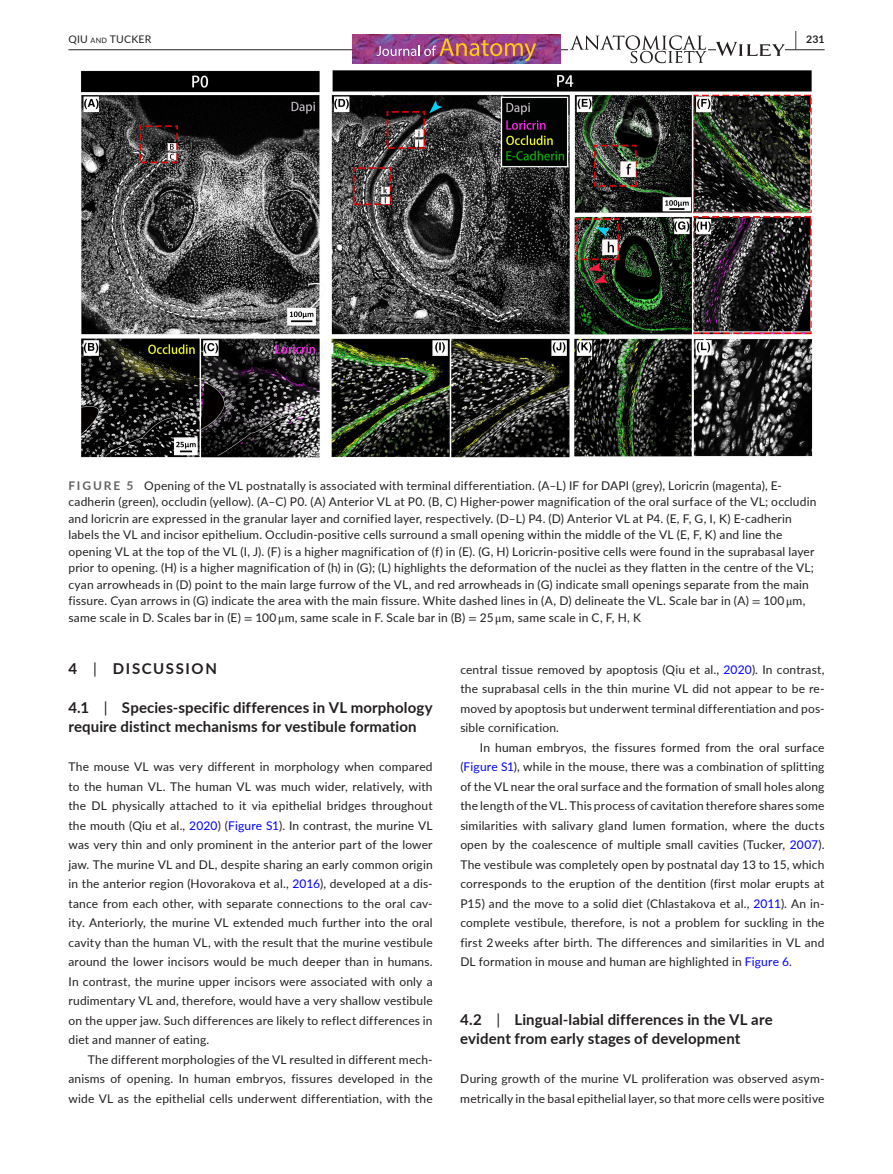
<style>
.page{position:relative;width:893px;height:1174px;background:#fff}
.page>*{position:absolute;margin:0;border:0;box-sizing:border-box;transform-origin:0 0}
.t1{font:700 15px/19.5px "Lato";letter-spacing:.01em;color:#231f20}
.t2{font:700 15px "Lato";letter-spacing:.11em;color:#231f20}
.t3{font:12px/19.5px "Lato";letter-spacing:.015em;color:#231f20;text-align:justify}
.t4{font:10.5px "Lato";letter-spacing:.02em;color:#231f20}
.t5{font:700 10.5px "Lato";color:#231f20}
.s1{font-size:7.35px}
.s2{font-size:19.5px}
.s3{font-weight:700;color:#636366}
.s4{font-family:"STIX"}
.s5{font-weight:400}
.s6{color:#00f}
</style>
<div class="page">
<hr style="left:68px;top:49px;width:756px;height:1px;background:#231f20">
<img style="left:352px;top:34px;width:209px;height:30px">
<img style="left:376px;top:39px;width:160px;height:22px">
<img style="left:568px;top:35px;width:140px;height:29px">
<svg style="left:716px;top:42px;width:69px;height:14px"></svg>
<img style="left:81px;top:70px;width:732px;height:387px">
<p class="t4" style="left:68px;top:31px;width:84px">QIU <span class="s1">and</span> TUCKER</p>
<p class="t5" style="left:795px;top:31px;width:31px"><span class="s2">|</span> 231</p>
<p class="t3" style="left:68px;top:476px;width:749px;line-height:16.5px;text-align:left"><span class="s3">FIGURE 5</span> Opening of the VL postnatally is associated with terminal differentiation. (A–L) IF for DAPI (grey), Loricrin (magenta), E&shy;cadherin (green), occludin (yellow). (A–C) P0. (A) Anterior VL at P0. (B, C) Higher-power magnification of the oral surface of the VL; occludin and loricrin are expressed in the granular layer and cornified layer, respectively. (D–L) P4. (D) Anterior VL at P4. (E, F, G, I, K) E-cadherin labels the VL and incisor epithelium. Occludin-positive cells surround a small opening within the middle of the VL (E, F, K) and line the opening VL at the top of the VL (I, J). (F) is a higher magnification of (f) in (E). (G, H) Loricrin-positive cells were found in the suprabasal layer prior to opening. (H) is a higher magnification of (h) in (G); (L) highlights the deformation of the nuclei as they flatten in the centre of the VL; cyan arrowheads in (D) point to the main large furrow of the VL, and red arrowheads in (G) indicate small openings separate from the main fissure. Cyan arrows in (G) indicate the area with the main fissure. White dashed lines in (A, D) delineate the VL. Scale bar in (A) <span class="s4">=</span> 100 <span class="s4">μ</span>m, same scale in D. Scales bar in (E) <span class="s4">=</span> 100 <span class="s4">μ</span>m, same scale in F. Scale bar in (B) <span class="s4">=</span> 25 <span class="s4">μ</span>m, same scale in C, F, H, K</p>
<p class="t2" style="left:68px;top:657px;width:150px">4 <span class="s5">|</span> DISCUSSION</p>
<p class="t1" style="left:68px;top:697px;width:366px">4.1 <span class="s5">|</span> Species-specific differences in VL morphology require distinct mechanisms for vestibule formation</p>
<p class="t3" style="left:68px;top:756px;width:366px">The mouse VL was very different in morphology when compared to the human VL. The human VL was much wider, relatively, with the DL physically attached to it via epithelial bridges throughout the mouth (Qiu et al., <span class="s6">2020</span>) (<span class="s6">Figure S1</span>). In contrast, the murine VL was very thin and only prominent in the anterior part of the lower jaw. The murine VL and DL, despite sharing an early common origin in the anterior region (Hovorakova et al., <span class="s6">2016</span>), developed at a dis&shy;tance from each other, with separate connections to the oral cav&shy;ity. Anteriorly, the murine VL extended much further into the oral cavity than the human VL, with the result that the murine vestibule around the lower incisors would be much deeper than in humans.<br>In contrast, the murine upper incisors were associated with only a rudimentary VL and, therefore, would have a very shallow vestibule on the upper jaw. Such differences are likely to reflect differences in diet and manner of eating.</p>
<p class="t3" style="left:68px;top:1049px;width:366px;text-indent:20px">The different morphologies of the VL resulted in different mech&shy;anisms of opening. In human embryos, fissures developed in the wide VL as the epithelial cells underwent differentiation, with the</p>
<p class="t3" style="left:460px;top:659px;width:366px">central tissue removed by apoptosis (Qiu et al., <span class="s6">2020</span>). In contrast, the suprabasal cells in the thin murine VL did not appear to be re&shy;moved by apoptosis but underwent terminal differentiation and pos&shy;sible cornification.</p>
<p class="t3" style="left:460px;top:737px;width:366px;text-indent:20px">In human embryos, the fissures formed from the oral surface (<span class="s6">Figure S1</span>), while in the mouse, there was a combination of splitting of the VL near the oral surface and the formation of small holes along the length of the VL. This process of cavitation therefore shares some similarities with salivary gland lumen formation, where the ducts open by the coalescence of multiple small cavities (Tucker, <span class="s6">2007</span>).<br>The vestibule was completely open by postnatal day 13 to 15, which corresponds to the eruption of the dentition (first molar erupts at P15) and the move to a solid diet (Chlastakova et al., <span class="s6">2011</span>). An in&shy;complete vestibule, therefore, is not a problem for suckling in the first 2 weeks after birth. The differences and similarities in VL and DL formation in mouse and human are highlighted in <span class="s6">Figure 6</span>.</p>
<p class="t1" style="left:460px;top:1009px;width:314px">4.2 <span class="s5">|</span> Lingual-labial differences in the VL are evident from early stages of development</p>
<p class="t3" style="left:460px;top:1068px;width:366px">During growth of the murine VL proliferation was observed asym&shy;metrically in the basal epithelial layer, so that more cells were positive</p>
</div>
